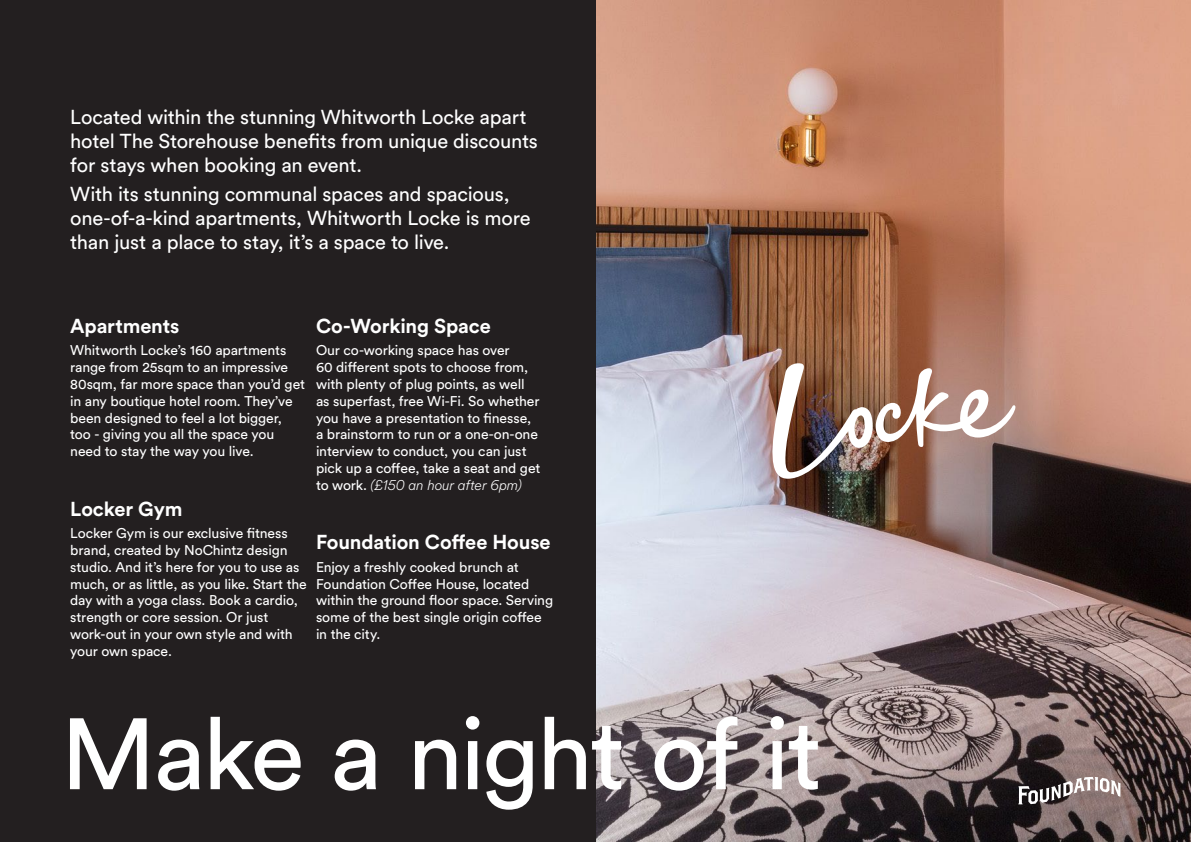
<style>
.page{position:relative;width:1191px;height:842px;background:#231f20}
.page>*{position:absolute;margin:0;border:0;box-sizing:border-box;transform-origin:0 0}
.t1{font:100px "Circular Std";letter-spacing:-.03em;color:#fff}
.t2{font:20px/24px "Circular Std";letter-spacing:-.01em;color:#fff}
.t3{font:700 20px "Circular Std";letter-spacing:-.005em;color:#fff}
.t4{font:14px/16.8px "Circular Std";letter-spacing:-.01em;color:#fff}
.s1{font-family:"Circular Spotify Text";font-weight:300;font-style:italic}
</style>
<div class="page">
<img style="left:597px;top:0;width:594px;height:842px">
<svg style="left:1018px;top:777px;width:102px;height:27px"></svg>
<img style="left:768px;top:363px;width:247px;height:116px">
<p class="t2" style="left:70px;top:105px;width:469px">Located within the stunning Whitworth Locke apart hotel The Storehouse benefits from unique discounts for stays when booking an event.</p>
<p class="t2" style="left:70px;top:182px;width:462px">With its stunning communal spaces and spacious, one-of-a-kind apartments, Whitworth Locke is more than just a place to stay, it’s a space to live.</p>
<p class="t3" style="left:70px;top:313px;width:111px">Apartments</p>
<p class="t4" style="left:70px;top:342px;width:236px">Whitworth Locke’s 160 apartments range from 25sqm to an impressive 80sqm, far more space than you’d get in any boutique hotel room. They’ve been designed to feel a lot bigger, too - giving you all the space you need to stay the way you live.</p>
<p class="t3" style="left:70px;top:496px;width:114px">Locker Gym</p>
<p class="t4" style="left:70px;top:525px;width:238px">Locker Gym is our exclusive fitness brand, created by NoChintz design studio. And it’s here for you to use as much, or as little, as you like. Start the day with a yoga class. Book a cardio, strength or core session. Or just work-out in your own style and with your own space.</p>
<p class="t3" style="left:316px;top:313px;width:176px">Co-Working Space</p>
<p class="t4" style="left:316px;top:342px;width:226px">Our co-working space has over<br>60 different spots to choose from, with plenty of plug points, as well as superfast, free Wi-Fi. So whether you have a presentation to finesse, a brainstorm to run or a one-on-one interview to conduct, you can just pick up a coffee, take a seat and get to work. <span class="s1">(£150 an hour after 6pm)</span></p>
<p class="t3" style="left:316px;top:529px;width:236px">Foundation Coffee House</p>
<p class="t4" style="left:316px;top:558px;width:239px">Enjoy a freshly cooked brunch at<br>Foundation Coffee House, located within the ground floor space. Serving some of the best single origin coffee in the city.</p>
<p class="t1" style="left:61px;top:693px;width:763px">Make a night of it</p>
</div>
